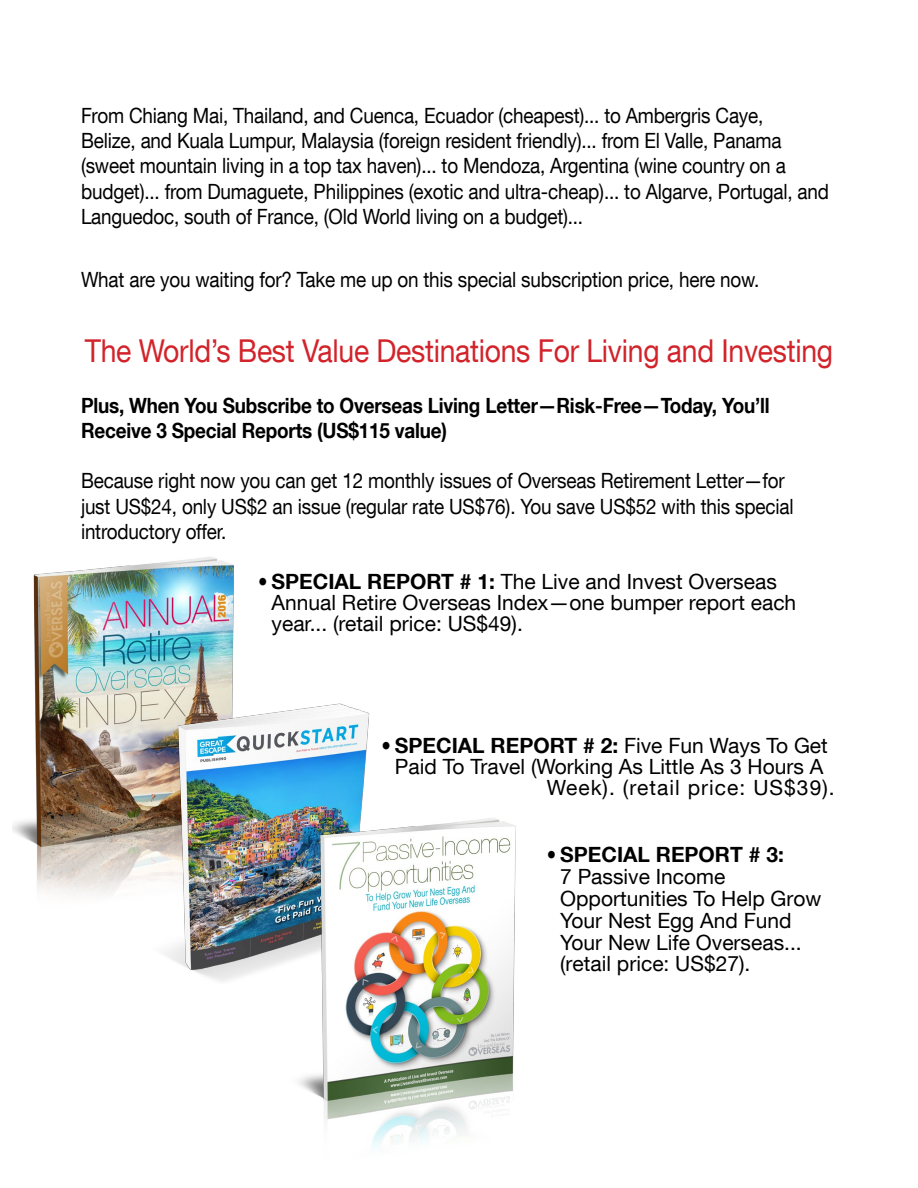
<style>
.page{position:relative;width:918px;height:1188px;background:#fff}
.page>*{position:absolute;margin:0;border:0;box-sizing:border-box;transform-origin:0 0}
.t1{font:31.5px "Helvetica Neue LT Com";letter-spacing:-.01em;color:#d2232a;scale:.9 1}
.t2{font:21px/25.2px "Helvetica Neue LT Com";letter-spacing:-.01em;color:#000;scale:.9 1}
.t3{font:21px/21.9px "Helvetica Neue LT Com";letter-spacing:-.01em;color:#000}
.t4{font:700 21px/25.2px "Helvetica Neue LT Com";letter-spacing:-.01em;color:#000;scale:.9 1}
.t5{font:21px "Helvetica Neue LT Com";letter-spacing:.05em;color:#000}
.s1{font-weight:700}
.s2{font-weight:400}
</style>
<div class="page">
<img style="left:13px;top:557px;width:221px;height:338px">
<img style="left:141px;top:696px;width:229px;height:286px">
<img style="left:269px;top:798px;width:247px;height:350px">
<p class="t2" style="left:81px;top:102px;width:833px">From Chiang Mai, Thailand, and Cuenca, Ecuador (cheapest)... to Ambergris Caye,<br>Belize, and Kuala Lumpur, Malaysia (foreign resident friendly)... from El Valle, Panama (sweet mountain living in a top tax haven)... to Mendoza, Argentina (wine country on a budget)... from Dumaguete, Philippines (exotic and ultra-cheap)... to Algarve, Portugal, and Languedoc, south of France, (Old World living on a budget)...</p>
<p class="t2" style="left:81px;top:266px;width:755px">What are you waiting for? Take me up on this special subscription price, here now.</p>
<h1 class="t1" style="left:85px;top:332px;width:833px">The World’s Best Value Destinations For Living and Investing</h1>
<p class="t4" style="left:81px;top:392px;width:767px">Plus, When You Subscribe to Overseas Living Letter—Risk-Free—Today, You’ll<br>Receive 3 Special Reports (US$115 value)</p>
<p class="t2" style="left:81px;top:468px;width:793px">Because right now you can get 12 monthly issues of Overseas Retirement Letter—for just US$24, only US$2 an issue (regular rate US$76). You save US$52 with this special introductory offer.</p>
<p class="t3" style="left:272px;top:571px;width:526px;line-height:21px;text-indent:-13px"><span class="s1">• SPECIAL REPORT # 1:</span> The Live and Invest Overseas<br>Annual Retire Overseas Index—one bumper report each year... (retail price: US$49).</p>
<p class="t4" style="left:381px;top:732px;width:497px">• SPECIAL REPORT # 2: <span class="s2">Five Fun Ways To Get</span></p>
<p class="t3" style="left:395px;top:755px;width:430px">Paid To Travel (Working As Little As 3 Hours A</p>
<p class="t5" style="left:547px;top:775px;width:290px">Week). (retail price: US$39).</p>
<p class="t4" style="left:547px;top:841px;width:265px">• SPECIAL REPORT # 3:</p>
<p class="t3" style="left:560px;top:865px;width:263px">7 Passive Income<br>Opportunities To Help Grow<br>Your Nest Egg And Fund<br>Your New Life Overseas... (retail price: US$27).</p>
</div>
